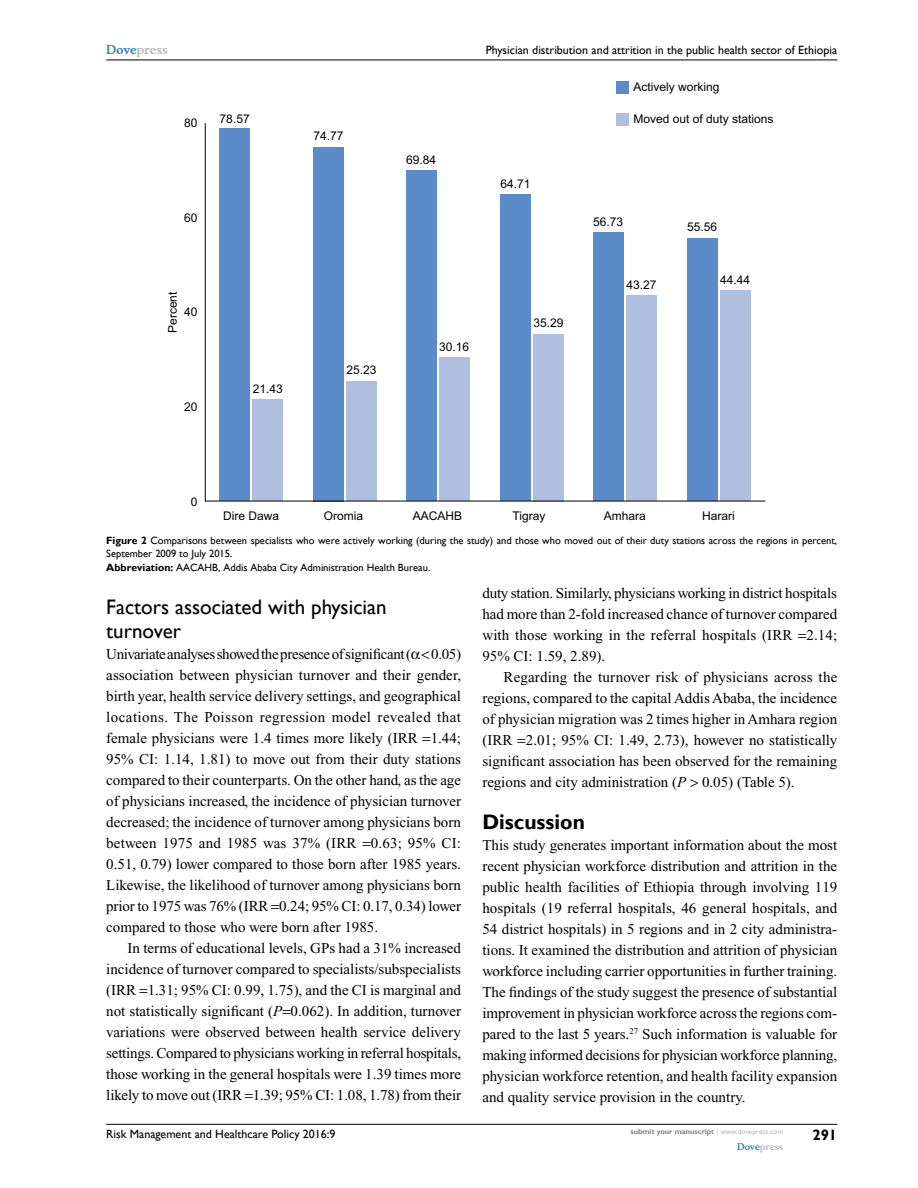
<style>
.page{position:relative;width:918px;height:1188px;background:#fff}
.page>*{position:absolute;margin:0;border:0;box-sizing:border-box;transform-origin:0 0}
.t1{font:21px/24px "Gill Sans";color:#000}
.t2{font:700 21px "Gill Sans";color:#000}
.t3{font:15px/21px "Times New Roman";color:#000;text-align:justify}
.t4{font:15px "Times New Roman";letter-spacing:-.02em;color:#000}
.t5{font:700 15px "Gill Sans";color:#000}
.t6{font:12px "Arial";color:#000}
.t7{font:12px "Gill Sans";color:#000}
.t8{font:700 12px "Musee";color:#b8babc}
.t9{font:10.5px/13.5px "Gill Sans";color:#000}
.t10{font:700 9px "Musee";color:#b8babc}
.t11{font:700 7.5px "Gill Sans";color:#808285}
.s1{color:#3785ad}
.s2{font-weight:700}
.s3{font-style:italic}
.s4{font-weight:400;color:#b8babc}
</style>
<div class="page">
<hr style="left:106px;top:1124px;width:731px;height:1px;background:#000">
<hr style="left:106px;top:60px;width:731px;height:1px;background:#000">
<svg style="left:205px;top:123px;width:561px;height:379px"></svg>
<div style="left:616px;top:81px;width:13px;height:13px;background:#5b8cc9"></div>
<div style="left:616px;top:113px;width:13px;height:13px;background:#afbfdf"></div>
<p class="t8" style="left:106px;top:43px;width:63px"><span class="s1">Dove</span>press</p>
<p class="t6" style="left:184px;top:114px;width:15px">80</p>
<p class="t6" style="left:220px;top:111px;width:32px">78.57</p>
<p class="t6" style="left:184px;top:209px;width:15px">60</p>
<p class="t6" style="left:164px;top:333px;width:43px;rotate:-90deg">Percent</p>
<p class="t6" style="left:184px;top:304px;width:15px">40</p>
<p class="t6" style="left:184px;top:399px;width:15px">20</p>
<p class="t6" style="left:253px;top:380px;width:32px">21.43</p>
<p class="t6" style="left:313px;top:128px;width:32px">74.77</p>
<p class="t6" style="left:346px;top:362px;width:32px">25.23</p>
<p class="t6" style="left:406px;top:151px;width:32px">69.84</p>
<p class="t6" style="left:439px;top:339px;width:32px">30.16</p>
<p class="t7" style="left:486px;top:43px;width:353px">Physician distribution and attrition in the public health sector of Ethiopia</p>
<p class="t6" style="left:501px;top:176px;width:32px">64.71</p>
<p class="t6" style="left:534px;top:315px;width:32px">35.29</p>
<p class="t6" style="left:633px;top:78px;width:88px">Actively working</p>
<p class="t6" style="left:633px;top:110px;width:142px">Moved out of duty stations</p>
<p class="t6" style="left:593px;top:213px;width:32px">56.73</p>
<p class="t6" style="left:687px;top:219px;width:32px">55.56</p>
<p class="t6" style="left:626px;top:276px;width:32px">43.27</p>
<p class="t6" style="left:720px;top:271px;width:32px">44.44</p>
<p class="t6" style="left:191px;top:493px;width:8px">0</p>
<p class="t9" style="left:106px;top:534px;width:732px"><span class="s2">Figure 2</span> Comparisons between specialists who were actively working (during the study) and those who moved out of their duty stations across the regions in percent,<br>September 2009 to July 2015.<br><span class="s2">Abbreviation:</span> AACAHB, Addis Ababa City Administration Health Bureau.</p>
<p class="t6" style="left:223px;top:507px;width:58px">Dire Dawa</p>
<p class="t6" style="left:324px;top:507px;width:41px">Oromia</p>
<p class="t6" style="left:413px;top:507px;width:51px">AACAHB</p>
<p class="t6" style="left:513px;top:507px;width:34px">Tigray</p>
<p class="t6" style="left:604px;top:507px;width:44px">Amhara</p>
<p class="t6" style="left:702px;top:507px;width:34px">Harari</p>
<h1 class="t1" style="left:106px;top:595px;width:282px">Factors associated with physician turnover</h1>
<p class="t4" style="left:106px;top:646px;width:306px">Univariate analyses showed the presence of significant (</p>
<p class="t3" style="left:106px;top:643px;width:356px;text-indent:325px">0.05) association between physician turnover and their gender, birth year, health service delivery settings, and geographical locations. The Poisson regression model revealed that female physicians were 1.4 times more likely (IRR 1.44; 95% CI: 1.14, 1.81) to move out from their duty stations compared to their counterparts. On the other hand, as the age of physicians increased, the incidence of physician turnover decreased; the incidence of turnover among physicians born between 1975 and 1985 was 37% (IRR 0.63; 95% CI:<br>0.51, 0.79) lower compared to those born after 1985 years.<br>Likewise, the likelihood of turnover among physicians born prior to 1975 was 76% (IRR 0.24; 95% CI: 0.17, 0.34) lower compared to those who were born after 1985.</p>
<p class="t3" style="left:106px;top:937px;width:357px;text-indent:21px">In terms of educational levels, GPs had a 31% increased incidence of turnover compared to specialists/subspecialists (IRR 1.31; 95% CI: 0.99, 1.75), and the CI is marginal and not statistically significant (<span class="s3">P</span> 0.062). In addition, turnover variations were observed between health service delivery settings. Compared to physicians working in referral hospitals, those working in the general hospitals were 1.39 times more likely to move out (IRR 1.39; 95% CI: 1.08, 1.78) from their</p>
<p class="t3" style="left:482px;top:582px;width:356px">duty station. Similarly, physicians working in district hospitals had more than 2-fold increased chance of turnover compared with those working in the referral hospitals (IRR 2.14; 95% CI: 1.59, 2.89).</p>
<p class="t3" style="left:482px;top:666px;width:356px;text-indent:21px">Regarding the turnover risk of physicians across the regions, compared to the capital Addis Ababa, the incidence of physician migration was 2 times higher in Amhara region (IRR 2.01; 95% CI: 1.49, 2.73), however no statistically significant association has been observed for the remaining regions and city administration (<span class="s3">P</span> 0.05) (Table 5).</p>
<h1 class="t2" style="left:482px;top:809px;width:104px">Discussion</h1>
<p class="t3" style="left:482px;top:834px;width:356px">This study generates important information about the most recent physician workforce distribution and attrition in the public health facilities of Ethiopia through involving 119 hospitals (19 referral hospitals, 46 general hospitals, and 54 district hospitals) in 5 regions and in 2 city administra&shy;tions. It examined the distribution and attrition of physician workforce including carrier opportunities in further training.<br>The findings of the study suggest the presence of substantial improvement in physician workforce across the regions com&shy;pared to the last 5 years.<sup>27</sup> Such information is valuable for making informed decisions for physician workforce planning, physician workforce retention, and health facility expansion and quality service provision in the country.</p>
<p class="t7" style="left:106px;top:1127px;width:231px">Risk Management and Healthcare Policy 2016:9</p>
<p class="t11" style="left:631px;top:1127px;width:154px">submit your manuscript <span class="s4">| www.dovepress.com</span></p>
<p class="t10" style="left:737px;top:1141px;width:48px"><span class="s1">Dove</span>press</p>
<p class="t5" style="left:812px;top:1126px;width:26px">291</p>
</div>
